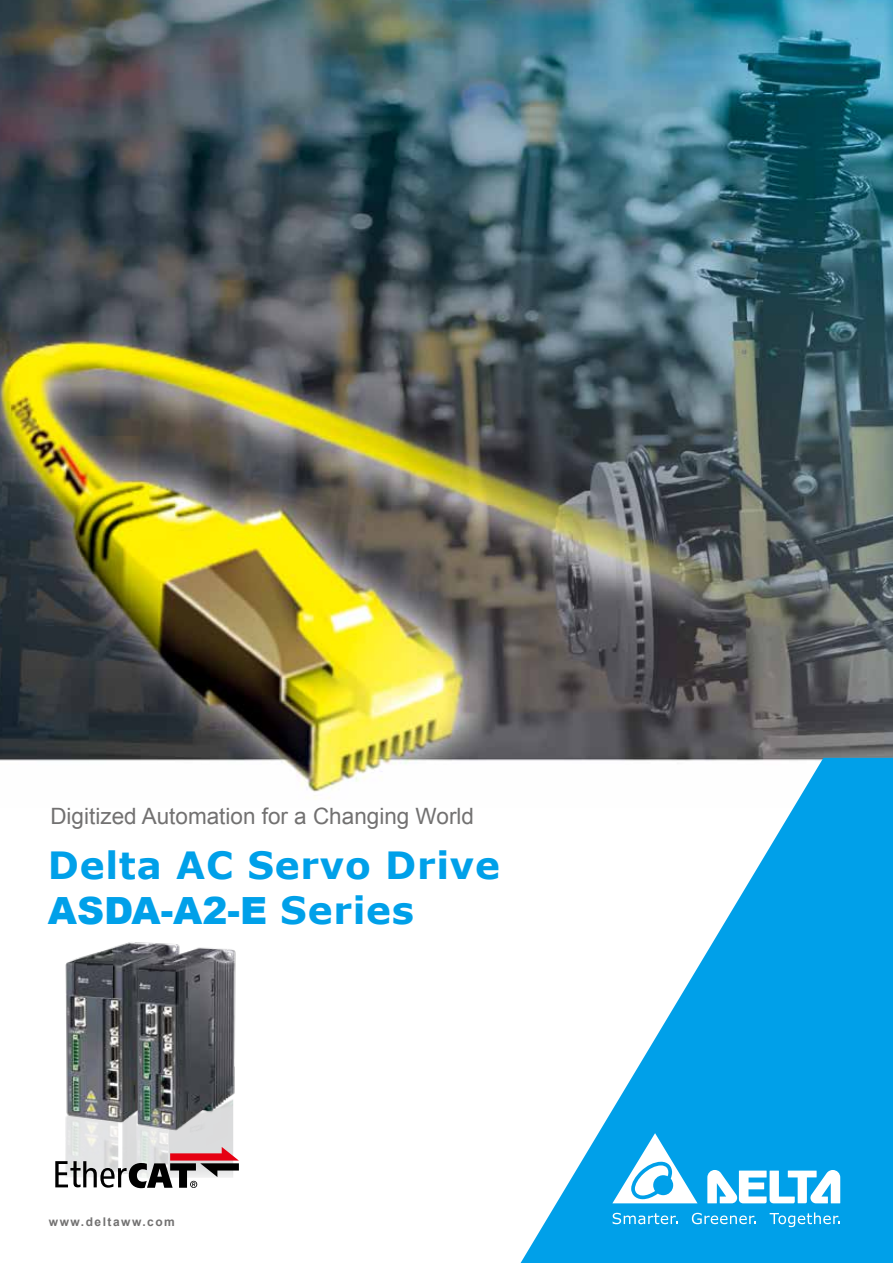
<style>
.page{position:relative;width:893px;height:1263px;background:#fff}
.page>*{position:absolute;margin:0;border:0;box-sizing:border-box;transform-origin:0 0}
.t1{font:700 37.5px "Verdana";letter-spacing:.02em;color:#00a0e9}
.t2{font:900 37.5px "Arial";color:#00a0e9}
.t3{font:22.5px "Arial";color:#727171}
.t4{font:700 12px "Arial";letter-spacing:.125em;color:#727171}
.s1{font-family:"Verdana";font-weight:700}
</style>
<div class="page">
<img style="left:0;top:0;width:893px;height:1263px">
<p class="t3" style="left:50px;top:801px;width:425px">Digitized Automation for a Changing World</p>
<h1 class="t1" style="left:48px;top:841px;width:454px">Delta AC Servo Drive</h1>
<h1 class="t2" style="left:48px;top:883px;width:368px">ASDA-A2-E <span class="s1">Series</span></h1>
<p class="t4" style="left:49px;top:1213px;width:127px">www.deltaww.com</p>
</div>
